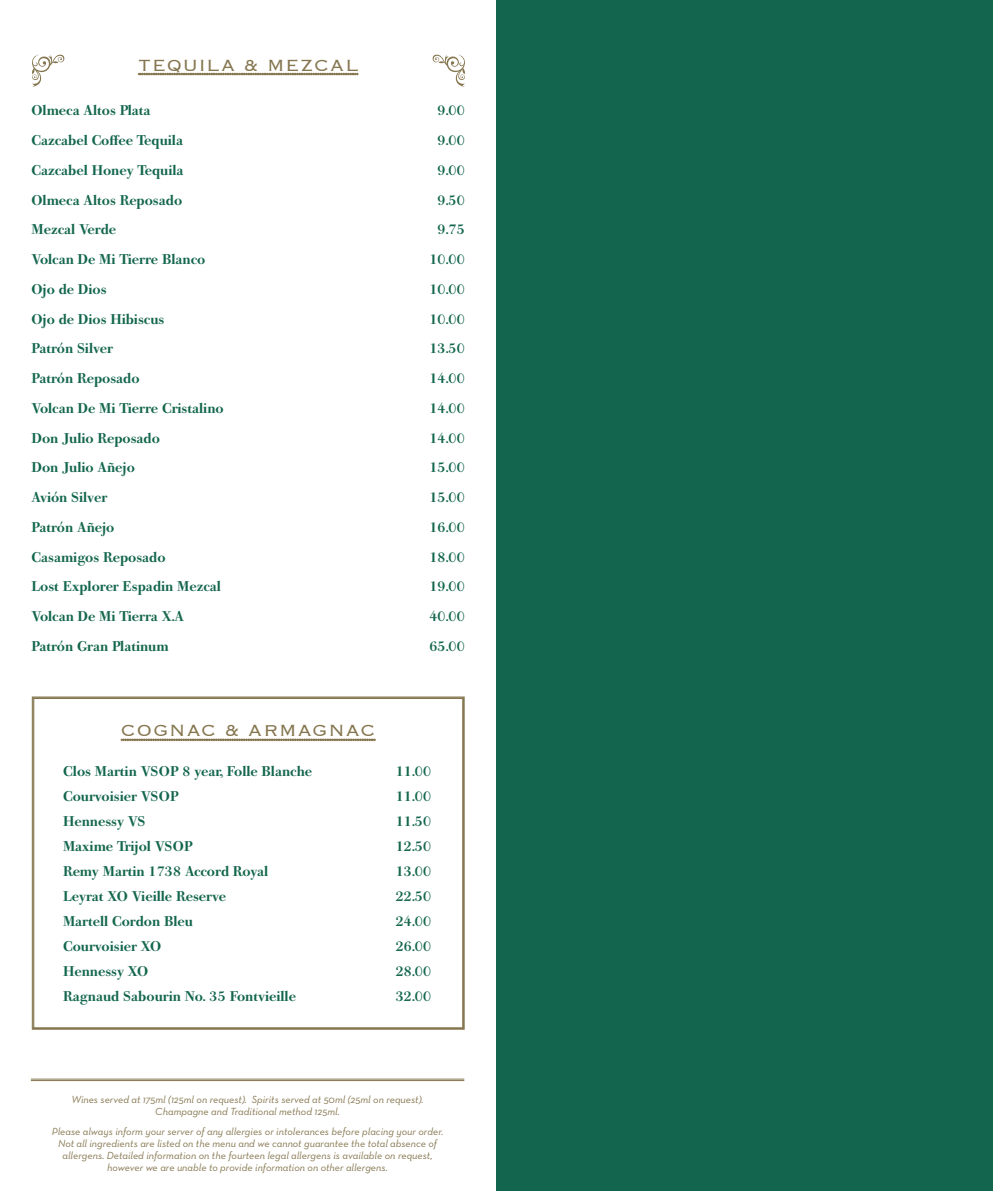
<style>
.page{position:relative;width:993px;height:1191px;background:#fff}
.page>*{position:absolute;margin:0;border:0;box-sizing:border-box;transform-origin:0 0}
.t1{font:300 21px "Copperplate";letter-spacing:.035em;color:#85764f}
.t2{font:500 14px "Bodoni Old Face BE";color:#13664d}
.t3{font:italic 10.5px/12.2px "Neutra Text";color:#85764f;text-align:center}
</style>
<div class="page">
<hr style="left:31px;top:1078px;width:433px;height:1px;background:#85764f">
<hr style="left:31px;top:1080px;width:433px;height:1px;background:#85764f">
<div style="left:496px;top:0;width:496px;height:1191px;background:#13664d"></div>
<svg style="left:32px;top:697px;width:432px;height:332px"></svg>
<svg style="left:32px;top:54px;width:32px;height:33px"></svg>
<svg style="left:432px;top:54px;width:33px;height:33px"></svg>
<svg style="left:138px;top:73px;width:220px;height:2px"></svg>
<svg style="left:121px;top:739px;width:254px;height:2px"></svg>
<h1 class="t1" style="left:138px;top:51px;width:221px">TEQUILA &amp; MEZCAL</h1>
<p class="t2" style="left:32px;top:102px;width:121px">Olmeca Altos Plata</p>
<p class="t2" style="left:437px;top:102px;width:29px">9.00</p>
<p class="t2" style="left:32px;top:132px;width:153px">Cazcabel Coffee Tequila</p>
<p class="t2" style="left:437px;top:132px;width:29px">9.00</p>
<p class="t2" style="left:32px;top:161px;width:153px">Cazcabel Honey Tequila</p>
<p class="t2" style="left:437px;top:161px;width:29px">9.00</p>
<p class="t2" style="left:32px;top:191px;width:152px">Olmeca Altos Reposado</p>
<p class="t2" style="left:437px;top:191px;width:29px">9.50</p>
<p class="t2" style="left:32px;top:221px;width:86px">Mezcal Verde</p>
<p class="t2" style="left:437px;top:221px;width:29px">9.75</p>
<p class="t2" style="left:32px;top:251px;width:175px">Volcan De Mi Tierre Blanco</p>
<p class="t2" style="left:429px;top:251px;width:37px">10.00</p>
<p class="t2" style="left:31px;top:280px;width:76px">Ojo de Dios</p>
<p class="t2" style="left:429px;top:280px;width:37px">10.00</p>
<p class="t2" style="left:31px;top:310px;width:134px">Ojo de Dios Hibiscus</p>
<p class="t2" style="left:429px;top:310px;width:37px">10.00</p>
<p class="t2" style="left:31px;top:340px;width:83px">Patrón Silver</p>
<p class="t2" style="left:429px;top:340px;width:37px">13.50</p>
<p class="t2" style="left:31px;top:370px;width:109px">Patrón Reposado</p>
<p class="t2" style="left:429px;top:370px;width:37px">14.00</p>
<p class="t2" style="left:31px;top:399px;width:193px">Volcan De Mi Tierre Cristalino</p>
<p class="t2" style="left:429px;top:399px;width:37px">14.00</p>
<p class="t2" style="left:31px;top:429px;width:130px">Don Julio Reposado</p>
<p class="t2" style="left:429px;top:429px;width:37px">14.00</p>
<p class="t2" style="left:31px;top:459px;width:105px">Don Julio Añejo</p>
<p class="t2" style="left:429px;top:459px;width:37px">15.00</p>
<p class="t2" style="left:31px;top:489px;width:77px">Avión Silver</p>
<p class="t2" style="left:429px;top:489px;width:37px">15.00</p>
<p class="t2" style="left:31px;top:518px;width:84px">Patrón Añejo</p>
<p class="t2" style="left:429px;top:518px;width:37px">16.00</p>
<p class="t2" style="left:31px;top:548px;width:135px">Casamigos Reposado</p>
<p class="t2" style="left:429px;top:548px;width:37px">18.00</p>
<p class="t2" style="left:31px;top:578px;width:191px">Lost Explorer Espadin Mezcal</p>
<p class="t2" style="left:429px;top:578px;width:37px">19.00</p>
<p class="t2" style="left:31px;top:607px;width:154px">Volcan De Mi Tierra X.A</p>
<p class="t2" style="left:429px;top:607px;width:37px">40.00</p>
<p class="t2" style="left:31px;top:637px;width:139px">Patrón Gran Platinum</p>
<p class="t2" style="left:429px;top:637px;width:37px">65.00</p>
<h1 class="t1" style="left:121px;top:717px;width:256px">COGNAC &amp; ARMAGNAC</h1>
<p class="t2" style="left:63px;top:763px;width:250px">Clos Martin VSOP 8 year, Folle Blanche</p>
<p class="t2" style="left:395px;top:763px;width:37px">11.00</p>
<p class="t2" style="left:63px;top:787px;width:117px">Courvoisier VSOP</p>
<p class="t2" style="left:395px;top:787px;width:37px">11.00</p>
<p class="t2" style="left:63px;top:812px;width:84px">Hennessy VS</p>
<p class="t2" style="left:395px;top:812px;width:37px">11.50</p>
<p class="t2" style="left:63px;top:837px;width:131px">Maxime Trijol VSOP</p>
<p class="t2" style="left:395px;top:837px;width:37px">12.50</p>
<p class="t2" style="left:63px;top:862px;width:207px">Remy Martin 1738 Accord Royal</p>
<p class="t2" style="left:395px;top:862px;width:37px">13.00</p>
<p class="t2" style="left:63px;top:887px;width:164px">Leyrat XO Vieille Reserve</p>
<p class="t2" style="left:395px;top:887px;width:37px">22.50</p>
<p class="t2" style="left:63px;top:912px;width:131px">Martell Cordon Bleu</p>
<p class="t2" style="left:395px;top:912px;width:37px">24.00</p>
<p class="t2" style="left:63px;top:937px;width:100px">Courvoisier XO</p>
<p class="t2" style="left:395px;top:937px;width:37px">26.00</p>
<p class="t2" style="left:63px;top:962px;width:87px">Hennessy XO</p>
<p class="t2" style="left:395px;top:962px;width:37px">28.00</p>
<p class="t2" style="left:63px;top:987px;width:234px">Ragnaud Sabourin No. 35 Fontvieille</p>
<p class="t2" style="left:395px;top:987px;width:37px">32.00</p>
<p class="t3" style="left:71px;top:1092px;width:353px">Wines served at 175ml (125ml on request). Spirits served at 50ml (25ml on request).<br>Champagne and Traditional method 125ml.</p>
<p class="t3" style="left:52px;top:1124px;width:393px">Please always inform your server of any allergies or intolerances before placing your order.<br>Not all ingredients are listed on the menu and we cannot guarantee the total absence of allergens. Detailed information on the fourteen legal allergens is available on request, however we are unable to provide information on other allergens.</p>
</div>
